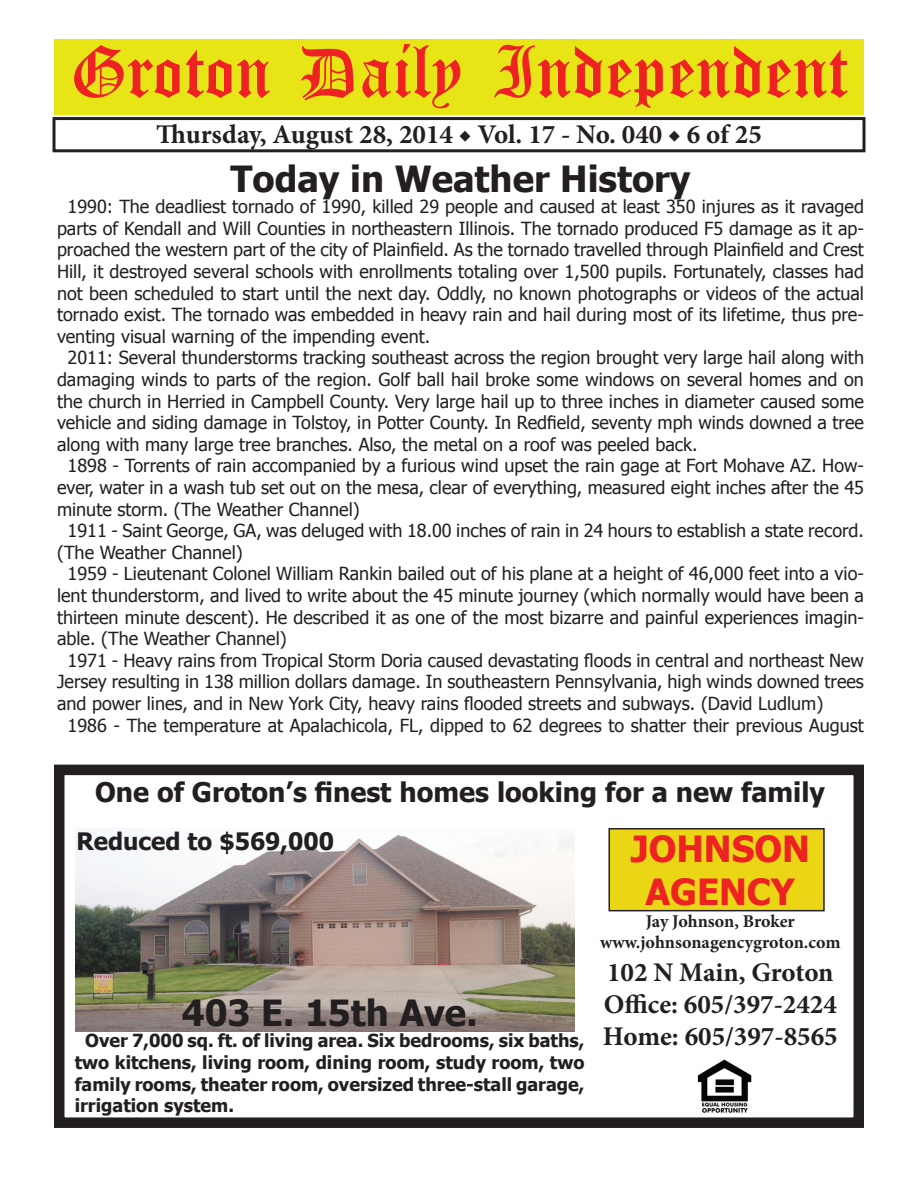
<style>
.page{position:relative;width:918px;height:1188px;background:#fff}
.page>*{position:absolute;margin:0;border:0;box-sizing:border-box;transform-origin:0 0}
.t1{font:54px "Old English Five";color:#ee2123}
.t2{font:700 36px "Tahoma";color:#231f20}
.t3{font:700 36px/43.2px "Tahoma";color:#ee2123;text-align:center}
.t4{font:700 27px/32.4px "Minion Pro";color:#231f20}
.t5{font:700 27px "Tahoma";color:#231f20}
.t6{font:700 24px "Tahoma";color:#231f20}
.t7{font:18px "Tahoma";color:#231f20}
.t8{font:700 18px/21.6px "Tahoma";color:#231f20;text-align:justify}
.t9{font:700 18px/21.6px "Minion Pro";letter-spacing:-.005em;color:#231f20;text-align:center}
</style>
<div class="page">
<div style="left:52px;top:117px;width:814px;height:35px;border:3px solid #231f20"></div>
<div style="left:54px;top:40px;width:810px;height:75px;background:#e7e515"></div>
<div style="left:609px;top:829px;width:215px;height:82px;background:#ead615"></div>
<div style="left:609px;top:828px;width:216px;height:83px;border:2px solid #231f20"></div>
<div style="left:54px;top:765px;width:810px;height:363px;border:10px solid #231f20"></div>
<img style="left:76px;top:828px;width:499px;height:203px">
<img style="left:697px;top:1059px;width:55px;height:54px">
<h1 class="t1" style="left:70px;top:47px;width:779px">Groton Daily Independent</h1>
<h3 class="t4" style="left:156px;top:118px;width:607px">Thursday, August 28, 2014 ◆ Vol. 17 - No. 040 ◆ 6 of 25</h3>
<h2 class="t2" style="left:231px;top:153px;width:462px">Today in Weather History</h2>
<p class="t7" style="left:68px;top:195px;width:798px">1990: The deadliest tornado of 1990, killed 29 people and caused at least 350 injures as it ravaged</p>
<p class="t7" style="left:57px;top:216px;width:808px">parts of Kendall and Will Counties in northeastern Illinois. The tornado produced F5 damage as it ap-</p>
<p class="t7" style="left:57px;top:238px;width:808px">proached the western part of the city of Plainfield. As the tornado travelled through Plainfield and Crest</p>
<p class="t7" style="left:57px;top:259px;width:808px">Hill, it destroyed several schools with enrollments totaling over 1,500 pupils. Fortunately, classes had</p>
<p class="t7" style="left:57px;top:281px;width:808px">not been scheduled to start until the next day. Oddly, no known photographs or videos of the actual</p>
<p class="t7" style="left:57px;top:303px;width:808px">tornado exist. The tornado was embedded in heavy rain and hail during most of its lifetime, thus pre-</p>
<p class="t7" style="left:57px;top:324px;width:375px">venting visual warning of the impending event.</p>
<p class="t7" style="left:68px;top:346px;width:798px">2011: Several thunderstorms tracking southeast across the region brought very large hail along with</p>
<p class="t7" style="left:57px;top:367px;width:808px">damaging winds to parts of the region. Golf ball hail broke some windows on several homes and on</p>
<p class="t7" style="left:57px;top:389px;width:808px">the church in Herried in Campbell County. Very large hail up to three inches in diameter caused some</p>
<p class="t7" style="left:57px;top:411px;width:808px">vehicle and siding damage in Tolstoy, in Potter County. In Redfield, seventy mph winds downed a tree</p>
<p class="t7" style="left:57px;top:432px;width:642px">along with many large tree branches. Also, the metal on a roof was peeled back.</p>
<p class="t7" style="left:68px;top:454px;width:798px">1898 - Torrents of rain accompanied by a furious wind upset the rain gage at Fort Mohave AZ. How-</p>
<p class="t7" style="left:57px;top:475px;width:808px">ever, water in a wash tub set out on the mesa, clear of everything, measured eight inches after the 45</p>
<p class="t7" style="left:57px;top:497px;width:304px">minute storm. (The Weather Channel)</p>
<p class="t7" style="left:68px;top:519px;width:798px">1911 - Saint George, GA, was deluged with 18.00 inches of rain in 24 hours to establish a state record.</p>
<p class="t7" style="left:57px;top:540px;width:187px">(The Weather Channel)</p>
<p class="t7" style="left:68px;top:562px;width:798px">1959 - Lieutenant Colonel William Rankin bailed out of his plane at a height of 46,000 feet into a vio-</p>
<p class="t7" style="left:57px;top:583px;width:808px">lent thunderstorm, and lived to write about the 45 minute journey (which normally would have been a</p>
<p class="t7" style="left:57px;top:605px;width:808px">thirteen minute descent). He described it as one of the most bizarre and painful experiences imagin-</p>
<p class="t7" style="left:57px;top:627px;width:231px">able. (The Weather Channel)</p>
<p class="t7" style="left:68px;top:648px;width:798px">1971 - Heavy rains from Tropical Storm Doria caused devastating floods in central and northeast New</p>
<p class="t7" style="left:57px;top:670px;width:808px">Jersey resulting in 138 million dollars damage. In southeastern Pennsylvania, high winds downed trees</p>
<p class="t7" style="left:57px;top:691px;width:768px">and power lines, and in New York City, heavy rains flooded streets and subways. (David Ludlum)</p>
<p class="t7" style="left:68px;top:713px;width:798px">1986 - The temperature at Apalachicola, FL, dipped to 62 degrees to shatter their previous August</p>
<h3 class="t5" style="left:95px;top:773px;width:732px">One of Groton’s finest homes looking for a new family</h3>
<h3 class="t6" style="left:76px;top:824px;width:259px">Reduced to $569,000</h3>
<h2 class="t2" style="left:182px;top:988px;width:297px">403 E. 15th Ave.</h2>
<p class="t8" style="left:75px;top:1029px;width:511px;text-indent:10px">Over 7,000 sq. ft. of living area. Six bedrooms, six baths, two kitchens, living room, dining room, study room, two family rooms, theater room, oversized three-stall garage, irrigation system.</p>
<h2 class="t3" style="left:631px;top:825px;width:181px">JOHNSON<br>AGENCY</h2>
<p class="t9" style="left:600px;top:910px;width:242px">Jay Johnson, Broker www.johnsonagencygroton.com</p>
<h3 class="t4" style="left:603px;top:955px;width:236px">102 N Main, Groton<br>Office: 605/397-2424<br>Home: 605/397-8565</h3>
</div>
